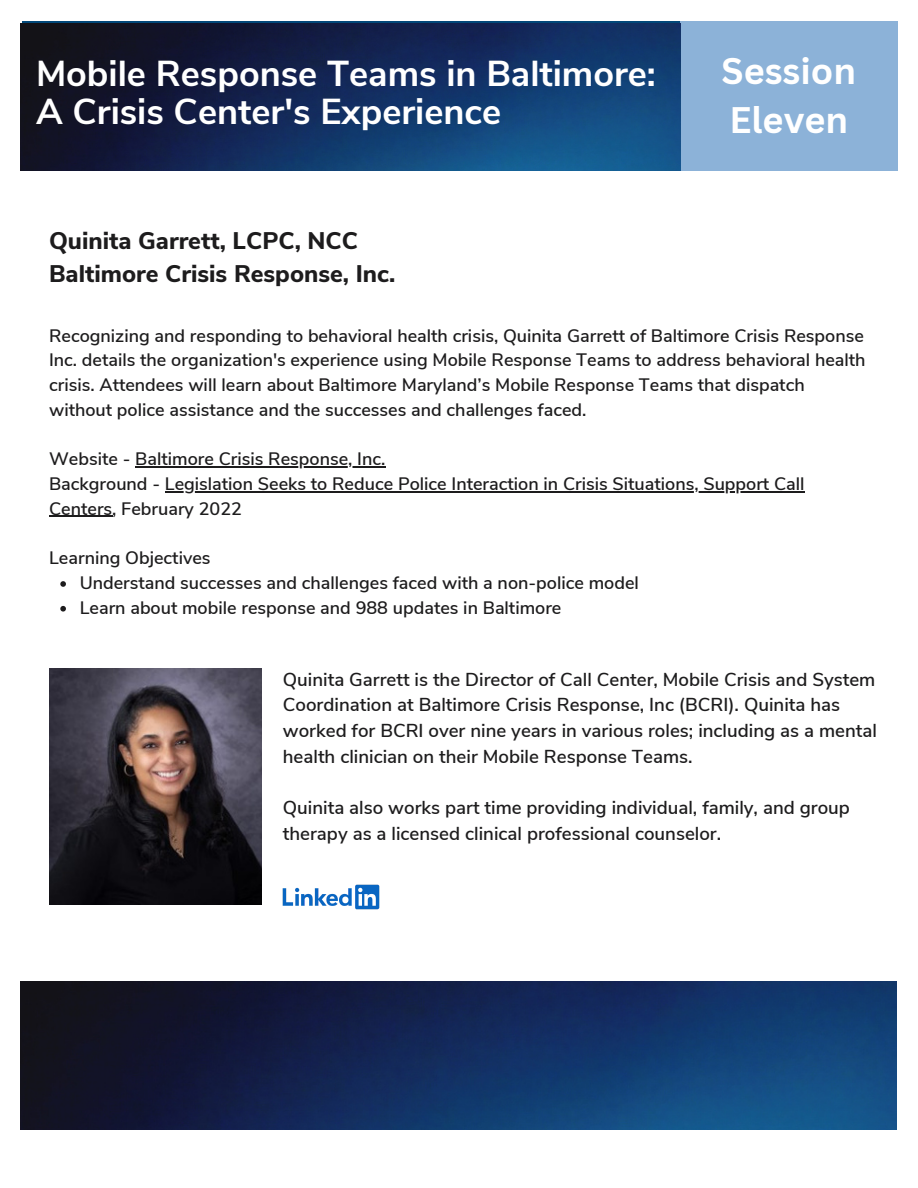
<style>
.page{position:relative;width:918px;height:1188px;background:#fff}
.page>*{position:absolute;margin:0;border:0;box-sizing:border-box;transform-origin:0 0}
.t1{font:700 36px "Nunito Sans";color:#fff}
.t2{font:700 36px "Canva Sans";color:#fff}
.t3{font:800 24px "Nunito Sans";color:#1d1c1d}
.t4{font:600 18.75px/25.7px "Nunito Sans";color:#1d1c1d}
.t5{font:600 18px/24.8px "Nunito Sans";color:#1d1c1d}
</style>
<div class="page">
<img style="left:21px;top:982px;width:876px;height:147px">
<img style="left:49px;top:669px;width:213px;height:235px">
<svg style="left:60px;top:581px;width:6px;height:6px"></svg>
<svg style="left:60px;top:606px;width:6px;height:6px"></svg>
<hr style="left:135px;top:466px;width:250px;height:2px;background:#1d1c1d">
<hr style="left:165px;top:491px;width:640px;height:1px;background:#1d1c1d">
<hr style="left:49px;top:516px;width:63px;height:1px;background:#1d1c1d">
<div style="left:680px;top:21px;width:218px;height:150px;background:#8cb2d8"></div>
<img style="left:21px;top:23px;width:659px;height:148px">
<img style="left:283px;top:884px;width:97px;height:26px">
<p class="t1" style="left:36px;top:50px;width:621px">Mobile Response Teams in Baltimore:</p>
<p class="t1" style="left:36px;top:88px;width:467px">A Crisis Center's Experience</p>
<p class="t3" style="left:49px;top:225px;width:311px">Quinita Garrett, LCPC, NCC</p>
<p class="t3" style="left:49px;top:258px;width:348px">Baltimore Crisis Response, Inc.</p>
<p class="t2" style="left:722px;top:45px;width:136px">Session</p>
<p class="t2" style="left:729px;top:95px;width:120px">Eleven</p>
<p class="t5" style="left:49px;top:323px;width:818px">Recognizing and responding to behavioral health crisis, Quinita Garrett of Baltimore Crisis Response Inc. details the organization's experience using Mobile Response Teams to address behavioral health crisis. Attendees will learn about Baltimore Maryland’s Mobile Response Teams that dispatch without police assistance and the successes and challenges faced.</p>
<p class="t5" style="left:49px;top:447px;width:338px">Website - Baltimore Crisis Response, Inc.</p>
<p class="t5" style="left:49px;top:472px;width:757px">Background - Legislation Seeks to Reduce Police Interaction in Crisis Situations, Support Call<br>Centers, February 2022</p>
<p class="t5" style="left:49px;top:546px;width:163px">Learning Objectives</p>
<p class="t5" style="left:80px;top:571px;width:561px">Understand successes and challenges faced with a non-police model</p>
<p class="t5" style="left:80px;top:596px;width:483px">Learn about mobile response and 988 updates in Baltimore</p>
<p class="t4" style="left:283px;top:667px;width:596px">Quinita Garrett is the Director of Call Center, Mobile Crisis and System Coordination at Baltimore Crisis Response, Inc (BCRI). Quinita has worked for BCRI over nine years in various roles; including as a mental health clinician on their Mobile Response Teams.</p>
<p class="t4" style="left:283px;top:795px;width:569px">Quinita also works part time providing individual, family, and group therapy as a licensed clinical professional counselor.</p>
</div>
